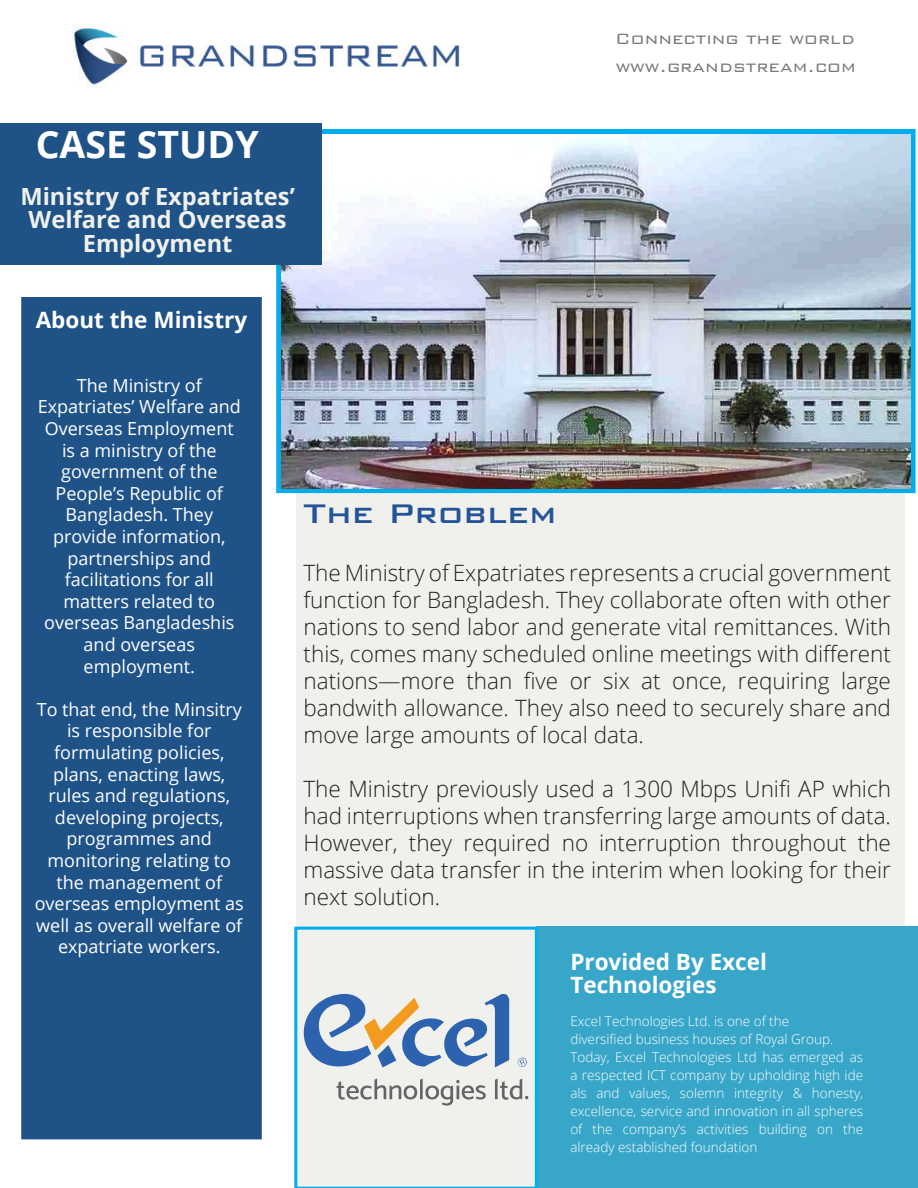
<style>
.page{position:relative;width:918px;height:1188px;background:#fff}
.page>*{position:absolute;margin:0;border:0;box-sizing:border-box;transform-origin:0 0}
.Case_Study{font:700 37.5px "Open Sans";color:#fff}
.t1{font:500 36px "Bank Gothic BT";color:#235398}
.t2{font:700 23.7px/23.7px "Open Sans";color:#f0f1ec;text-align:center}
.t3{font:300 22.5px/27px "Open Sans";color:#231f20;text-align:justify}
.t4{font:700 22.5px/22.5px "Open Sans";color:#fff}
.t5{font:300 19.95px/27.9px "Bank Gothic BT";color:#231f20}
.t6{font:18px/21.6px "Open Sans";color:#fff;text-align:center}
.Body_Text{font:300 13.5px/18px "Open Sans";color:#fff;text-align:justify}
</style>
<div class="page">
<div style="left:296px;top:479px;width:609px;height:709px;background:#f0f1ec"></div>
<div style="left:21px;top:297px;width:241px;height:842px;background:#1f5388;border:6px solid #1f5388"></div>
<div style="left:536px;top:927px;width:382px;height:261px;background:#38a6c8"></div>
<img style="left:72px;top:26px;width:388px;height:61px">
<svg style="left:294px;top:927px;width:244px;height:261px"></svg>
<div style="left:276px;top:129px;width:640px;height:364px;border:5px solid #00aeef"></div>
<img style="left:282px;top:135px;width:628px;height:353px">
<div style="left:0;top:123px;width:321px;height:142px;background:#1f5388"></div>
<p class="t5" style="left:616px;top:25px;width:242px">Connecting the world www.grandstream.com</p>
<p class="Case_Study" style="left:36px;top:118px;width:225px">CASE STUDY</p>
<p class="t2" style="left:20px;top:184px;width:276px">Ministry of Expatriates’<br>Welfare and Overseas<br>Employment</p>
<p class="t4" style="left:36px;top:308px;width:213px">About the Ministry</p>
<p class="t6" style="left:38px;top:374px;width:205px">The Ministry of<br>Expatriates’ Welfare and<br>Overseas Employment is a ministry of the government of the<br>People’s Republic of<br>Bangladesh. They provide information, partnerships and facilitations for all matters related to overseas Bangladeshis and overseas employment.</p>
<p class="t6" style="left:35px;top:698px;width:211px">To that end, the Minsitry is responsible for formulating policies, plans, enacting laws, rules and regulations, developing projects, programmes and monitoring relating to the management of overseas employment as well as overall welfare of expatriate workers.</p>
<p class="t1" style="left:304px;top:494px;width:255px">The Problem</p>
<p class="t3" style="left:304px;top:559px;width:589px">The Ministry of Expatriates represents a crucial government function for Bangladesh. They collaborate often with other nations to send labor and generate vital remittances. With this, comes many scheduled online meetings with different nations—more than five or six at once, requiring large bandwith allowance. They also need to securely share and move large amounts of local data.</p>
<p class="t3" style="left:304px;top:775px;width:589px">The Ministry previously used a 1300 Mbps Unifi AP which had interruptions when transferring large amounts of data.<br>However, they required no interruption throughout the massive data transfer in the interim when looking for their next solution.</p>
<p class="t4" style="left:570px;top:950px;width:198px">Provided By Excel<br>Technologies</p>
<p class="Body_Text" style="left:570px;top:1012px;width:220px">Excel Technologies Ltd. is one of the</p>
<p class="Body_Text" style="left:570px;top:1030px;width:264px">diversified business houses of Royal Group.</p>
<p class="Body_Text" style="left:570px;top:1048px;width:294px">Today, Excel Technologies Ltd has emerged as a respected ICT company by upholding high ide als and values, solemn integrity &amp; honesty, excellence, service and innovation in all spheres of the company’s activities building on the already established foundation</p>
</div>
